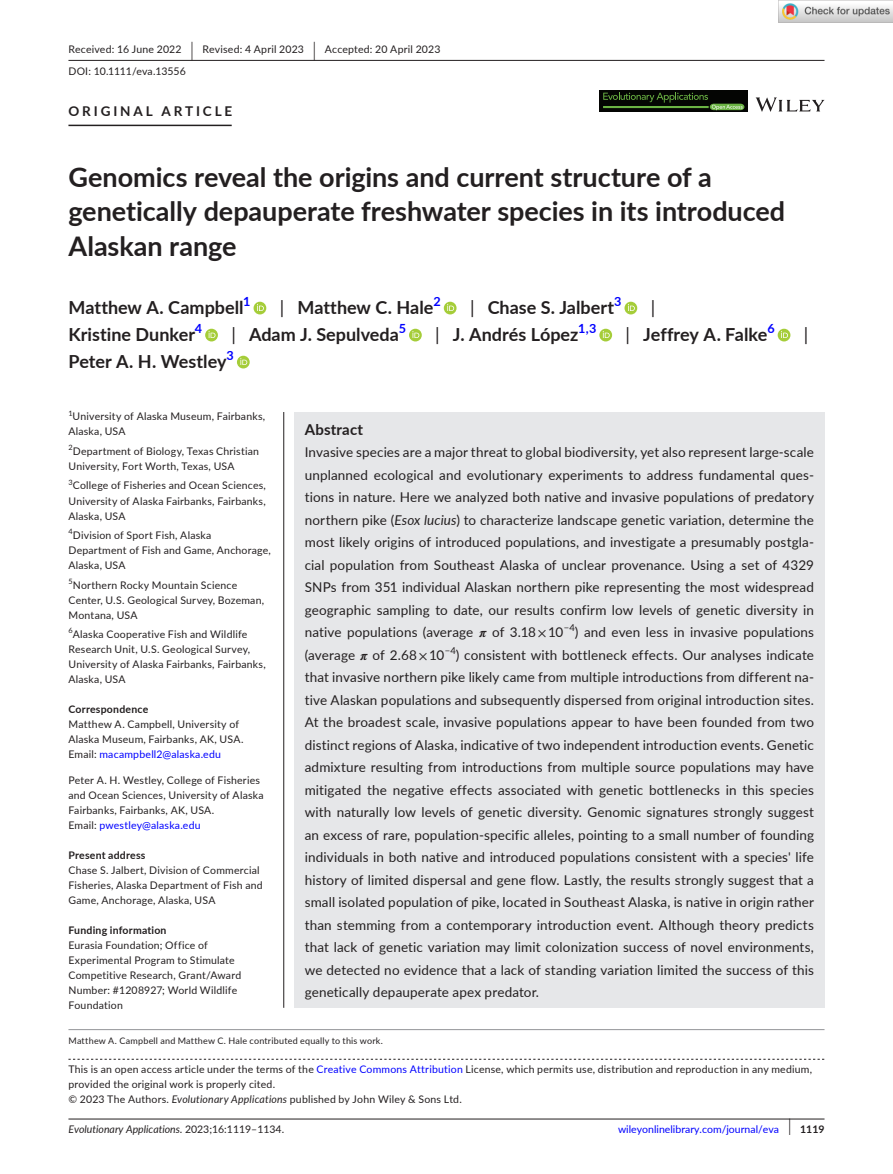
<style>
.page{position:relative;width:893px;height:1174px;background:#fff}
.page>*{position:absolute;margin:0;border:0;box-sizing:border-box;transform-origin:0 0}
.t1{font:700 27px/34.5px "Lato";color:#231f20}
.t2{font:700 18px "Lato";color:#231f20}
.t3{font:18px "Lato";color:#231f20}
.t4{font:700 15px "Lato";letter-spacing:.015em;color:#231f20}
.t5{font:13.5px/22.5px "Lato";letter-spacing:.01em;color:#231f20;text-align:justify}
.t6{font:700 13.5px "Lato";letter-spacing:.215em;color:#231f20}
.t7{font:700 12.6px "Lato";color:#00f}
.t8{font:10.5px/15px "Lato";letter-spacing:.02em;color:#231f20}
.t9{font:700 10.5px "Lato";letter-spacing:.02em;color:#231f20}
.t10{font:italic 10.5px "Lato";color:#231f20}
.t11{font:10.5px "Lato";color:#00f}
.t12{font:9.45px "Lato";color:#231f20}
.t13{font:9px "Lato";letter-spacing:.025em;color:#231f20}
.s1{font-size:19.65px}
.s2{font-weight:400}
.s3{color:#00f}
.s4{font-style:italic}
.s5{font-family:"STIX"}
.s6{font-style:normal}
.s7{font-size:17.4px;color:#231f20}
.s8{font-weight:700;color:#231f20}
</style>
<div class="page">
<hr style="left:68px;top:1118px;width:756px;height:1px;background:#231f20">
<svg style="left:756px;top:97px;width:68px;height:15px"></svg>
<div style="left:599px;top:91px;width:149px;height:21px;background:#040503"></div>
<svg style="left:603px;top:92px;width:141px;height:18px"></svg>
<hr style="left:68px;top:60px;width:756px;height:1px;background:#231f20">
<hr style="left:68px;top:125px;width:164px;height:1px;background:#231f20">
<div style="left:254px;top:302px;width:12px;height:12px;background:#a5cd39;border-radius:50%"></div>
<svg style="left:257px;top:304px;width:7px;height:7px"></svg>
<div style="left:444px;top:302px;width:13px;height:12px;background:#a5cd39;border-radius:50%"></div>
<svg style="left:447px;top:304px;width:7px;height:7px"></svg>
<div style="left:624px;top:302px;width:13px;height:12px;background:#a5cd39;border-radius:50%"></div>
<svg style="left:628px;top:304px;width:7px;height:7px"></svg>
<svg style="left:205px;top:329px;width:13px;height:12px"></svg>
<svg style="left:209px;top:331px;width:6px;height:7px"></svg>
<svg style="left:409px;top:329px;width:13px;height:12px"></svg>
<svg style="left:412px;top:331px;width:7px;height:7px"></svg>
<svg style="left:599px;top:329px;width:13px;height:12px"></svg>
<svg style="left:603px;top:331px;width:7px;height:7px"></svg>
<div style="left:778px;top:329px;width:12px;height:12px;background:#a5cd39;border-radius:50%"></div>
<svg style="left:781px;top:331px;width:7px;height:7px"></svg>
<div style="left:237px;top:356px;width:13px;height:12px;background:#a5cd39;border-radius:50%"></div>
<svg style="left:240px;top:358px;width:7px;height:7px"></svg>
<svg style="left:68px;top:1058px;width:756px;height:1px"></svg>
<hr style="left:68px;top:1029px;width:756px;height:1px;background:#939598">
<div style="left:294px;top:412px;width:530px;height:595px;background:#e6e7e9"></div>
<hr style="left:283px;top:412px;width:1px;height:595px;background:#231f20">
<img style="left:779px;top:0;width:114px;height:23px">
<p class="t8" style="left:68px;top:38px;width:373px;line-height:21.8px">Received: 16 June 2022 <span class="s1">|</span> Revised: 4 April 2023 <span class="s1">|</span> Accepted: 20 April 2023<br>DOI: 10.1111/eva.13556</p>
<p class="t6" style="left:68px;top:101px;width:165px">ORIGINAL ARTICLE</p>
<h1 class="t1" style="left:68px;top:159px;width:718px">Genomics reveal the origins and current structure of a genetically depauperate freshwater species in its introduced<br>Alaskan range</h1>
<h2 class="t2" style="left:68px;top:295px;width:177px">Matthew A. Campbell</h2>
<p class="t7" style="left:243px;top:292px;width:9px">1</p>
<h2 class="t2" style="left:280px;top:295px;width:155px"><span class="s2">|</span> Matthew C. Hale</h2>
<p class="t7" style="left:433px;top:292px;width:9px">2</p>
<h2 class="t2" style="left:470px;top:295px;width:146px"><span class="s2">|</span> Chase S. Jalbert</h2>
<p class="t7" style="left:614px;top:292px;width:9px">3</p>
<h2 class="t3" style="left:651px;top:295px;width:6px">|</h2>
<h2 class="t2" style="left:68px;top:322px;width:128px">Kristine Dunker</h2>
<p class="t7" style="left:195px;top:319px;width:9px">4</p>
<h2 class="t2" style="left:231px;top:322px;width:169px"><span class="s2">|</span> Adam J. Sepulveda</h2>
<p class="t7" style="left:399px;top:319px;width:9px">5</p>
<h2 class="t2" style="left:435px;top:322px;width:145px"><span class="s2">|</span> J. Andrés López</h2>
<p class="t7" style="left:578px;top:319px;width:20px">1,3</p>
<h2 class="t2" style="left:626px;top:322px;width:143px"><span class="s2">|</span> Jeffrey A. Falke</h2>
<p class="t7" style="left:767px;top:319px;width:9px">6</p>
<h2 class="t3" style="left:804px;top:322px;width:6px">|</h2>
<h2 class="t2" style="left:68px;top:349px;width:160px">Peter A. H. Westley</h2>
<p class="t7" style="left:227px;top:346px;width:9px">3</p>
<p class="t8" style="left:68px;top:409px;width:198px"><sup>1</sup>University of Alaska Museum, Fairbanks,<br>Alaska, USA</p>
<p class="t8" style="left:68px;top:443px;width:192px"><sup>2</sup>Department of Biology, Texas Christian<br>University, Fort Worth, Texas, USA</p>
<p class="t8" style="left:68px;top:478px;width:199px;text-align:justify"><sup>3</sup>College of Fisheries and Ocean Sciences, University of Alaska Fairbanks, Fairbanks, Alaska, USA</p>
<p class="t8" style="left:68px;top:527px;width:204px"><sup>4</sup>Division of Sport Fish, Alaska<br>Department of Fish and Game, Anchorage,<br>Alaska, USA</p>
<p class="t8" style="left:68px;top:577px;width:197px"><sup>5</sup>Northern Rocky Mountain Science<br>Center, U.S. Geological Survey, Bozeman,<br>Montana, USA</p>
<p class="t8" style="left:68px;top:626px;width:199px"><sup>6</sup>Alaska Cooperative Fish and Wildlife Research Unit, U.S. Geological Survey, University of Alaska Fairbanks, Fairbanks, Alaska, USA</p>
<p class="t9" style="left:68px;top:701px;width:81px">Correspondence</p>
<p class="t8" style="left:68px;top:716px;width:177px">Matthew A. Campbell, University of<br>Alaska Museum, Fairbanks, AK, USA.<br>Email: <span class="s3">macampbell2@alaska.edu</span></p>
<p class="t8" style="left:68px;top:772px;width:197px">Peter A. H. Westley, College of Fisheries and Ocean Sciences, University of Alaska Fairbanks, Fairbanks, AK, USA.<br>Email: <span class="s3">pwestley@alaska.edu</span></p>
<p class="t9" style="left:68px;top:847px;width:78px">Present address</p>
<p class="t8" style="left:68px;top:862px;width:196px">Chase S. Jalbert, Division of Commercial<br>Fisheries, Alaska Department of Fish and<br>Game, Anchorage, Alaska, USA</p>
<p class="t9" style="left:68px;top:922px;width:100px">Funding information</p>
<p class="t8" style="left:68px;top:937px;width:174px">Eurasia Foundation; Office of<br>Experimental Program to Stimulate<br>Competitive Research, Grant/Award<br>Number: #1208927; World Wildlife<br>Foundation</p>
<p class="t4" style="left:305px;top:418px;width:60px">Abstract</p>
<p class="t5" style="left:305px;top:440px;width:511px">Invasive species are a major threat to global biodiversity, yet also represent large-scale unplanned ecological and evolutionary experiments to address fundamental ques&shy;tions in nature. Here we analyzed both native and invasive populations of predatory northern pike (<span class="s4">Esox lucius</span>) to characterize landscape genetic variation, determine the most likely origins of introduced populations, and investigate a presumably postgla&shy;cial population from Southeast Alaska of unclear provenance. Using a set of 4329<br>SNPs from 351 individual Alaskan northern pike representing the most widespread geographic sampling to date, our results confirm low levels of genetic diversity in native populations (average</p>
<p class="t5" style="left:492px;top:620px;width:73px">of 3.18 <span class="s5">×</span> 10</p>
<p class="t12" style="left:564px;top:621px;width:13px">−4</p>
<p class="t5" style="left:575px;top:620px;width:241px">) and even less in invasive populations</p>
<p class="t5" style="left:305px;top:643px;width:52px">(average</p>
<p class="t5" style="left:373px;top:643px;width:73px">of 2.68 <span class="s5">×</span> 10</p>
<p class="t12" style="left:445px;top:643px;width:13px">−4</p>
<p class="t5" style="left:305px;top:643px;width:511px;text-indent:151px">) consistent with bottleneck effects. Our analyses indicate that invasive northern pike likely came from multiple introductions from different na&shy;tive Alaskan populations and subsequently dispersed from original introduction sites.<br>At the broadest scale, invasive populations appear to have been founded from two distinct regions of Alaska, indicative of two independent introduction events. Genetic admixture resulting from introductions from multiple source populations may have mitigated the negative effects associated with genetic bottlenecks in this species with naturally low levels of genetic diversity. Genomic signatures strongly suggest an excess of rare, population-specific alleles, pointing to a small number of founding individuals in both native and introduced populations consistent with a species' life history of limited dispersal and gene flow. Lastly, the results strongly suggest that a small isolated population of pike, located in Southeast Alaska, is native in origin rather than stemming from a contemporary introduction event. Although theory predicts that lack of genetic variation may limit colonization success of novel environments, we detected no evidence that a lack of standing variation limited the success of this genetically depauperate apex predator.</p>
<p class="t13" style="left:68px;top:1033px;width:316px">Matthew A. Campbell and Matthew C. Hale contributed equally to this work.</p>
<p class="t8" style="left:68px;top:1061px;width:745px">This is an open access article under the terms of the <span class="s3">Creative Commons Attribution</span> License, which permits use, distribution and reproduction in any medium, provided the original work is properly cited.<br>© 2023 The Authors. <span class="s4">Evolutionary Applications</span> published by John Wiley &amp; Sons Ltd.</p>
<p class="t10" style="left:68px;top:1121px;width:217px">Evolutionary Applications. <span class="s6">2023;16:1119–1134.</span></p>
<p class="t11" style="left:618px;top:1121px;width:208px">wileyonlinelibrary.com/journal/eva <span class="s7">|</span> <span class="s8">1119</span></p>
</div>
